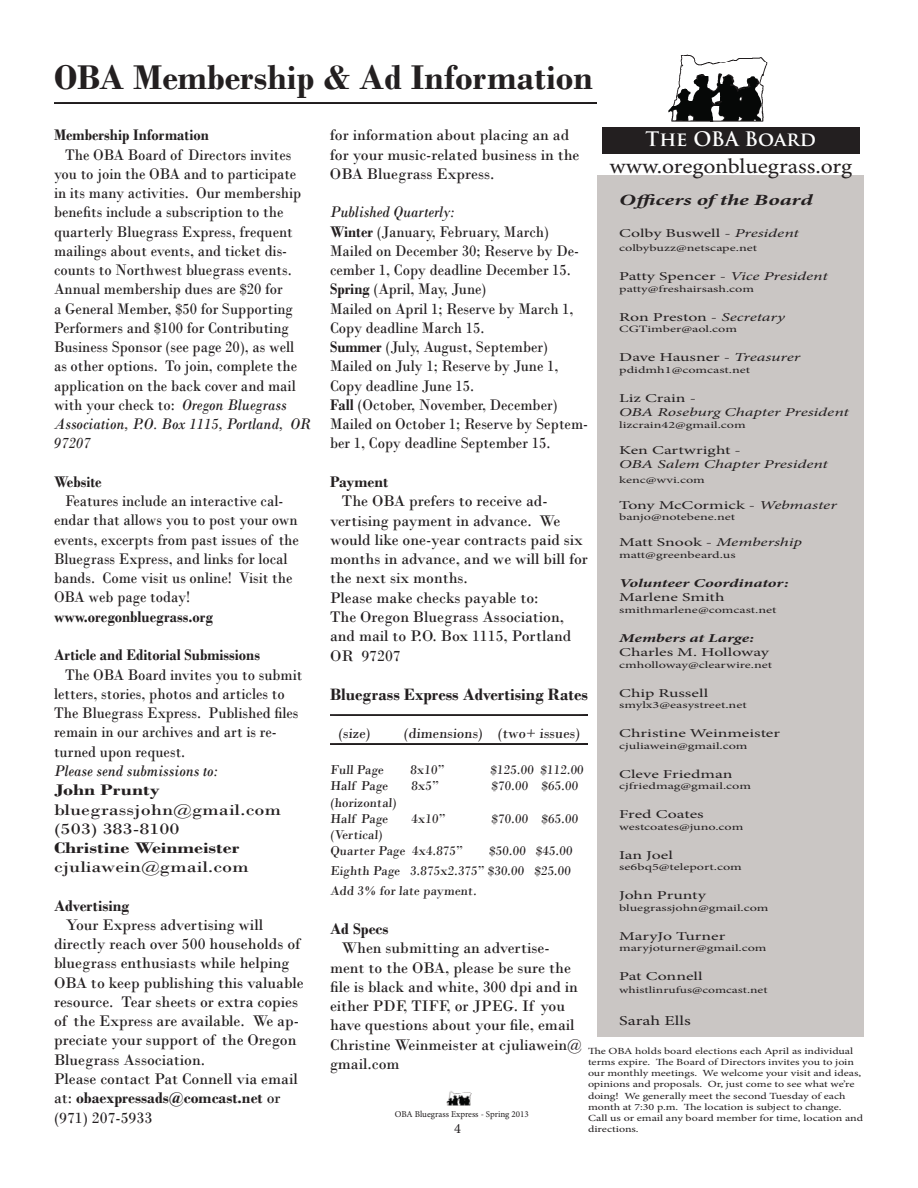
<style>
.page{position:relative;width:918px;height:1188px;background:#fff}
.page>*{position:absolute;margin:0;border:0;box-sizing:border-box;transform-origin:0 0}
.t1{font:700 36px "Bodoni";color:#231f20}
.t2{font:21px "Minion Pro";letter-spacing:-.005em;color:#231f20;scale:1.13 1}
.t3{font:700 19.5px "Trajan Pro";color:#fff}
.t4{font:700 17.25px "Bodoni";color:#231f20}
.t5{font:16.05px/19.2px "Bodoni";color:#231f20;scale:.93 1}
.t6{font:16.05px/19.4px "Bodoni";color:#231f20}
.t7{font:700 16.05px "Bodoni";color:#231f20;scale:.93 1}
.t8{font:16.05px/19.4px "Bodoni";color:#231f20;scale:1.28 1}
.t9{font:700 16.05px "Bodoni";color:#231f20;scale:1.28 1}
.t10{font:700 16.05px "Bodoni";color:#231f20}
.t11{font:italic 16.05px "Bodoni";color:#231f20;scale:.93 1}
.t12{font:italic 700 15.6px "Minion Pro";letter-spacing:-.005em;color:#231f20;scale:1.47 1}
.t13{font:15px "Bodoni";color:#231f20}
.t14{font:14.25px "Minion Pro";color:#231f20}
.t15{font:13.65px "Minion Pro";color:#231f20;scale:1.34 1}
.t16{font:13.5px/16.2px "Bodoni";color:#231f20}
.t17{font:12px "Minion Pro";letter-spacing:-.005em;color:#231f20;scale:1.47 1}
.t18{font:italic 12px "Minion Pro";letter-spacing:-.01em;color:#231f20;scale:1.47 1}
.t19{font:italic 700 12px "Minion Pro";letter-spacing:-.005em;color:#231f20;scale:1.47 1}
.t20{font:9.6px "Minion Pro";color:#231f20;scale:1.47 1}
.t21{font:9.6px "Minion Pro";color:#231f20;scale:1.42 1}
.t22{font:9.3px/11.2px "Minion Pro";letter-spacing:-.005em;color:#231f20;scale:1.28 1}
.t23{font:9px "Minion Pro";color:#231f20}
.s1{font-style:italic}
.s2{font-weight:700}
</style>
<div class="page">
<img style="left:447px;top:1091px;width:24px;height:14px">
<hr style="left:52px;top:100px;width:546px;height:4px;background:#231f20;opacity:.75">
<hr style="left:328px;top:713px;width:262px;height:4px;background:#231f20;opacity:.75">
<div style="left:328px;top:741px;width:262px;height:5px;background:#231f20;opacity:.75"></div>
<div style="left:598px;top:176px;width:266px;height:861px;background:#cac6c4"></div>
<img style="left:668px;top:54px;width:100px;height:68px">
<div style="left:602px;top:127px;width:258px;height:26px;background:#231f20"></div>
<h1 class="t1" style="left:54px;top:56px;width:541px">OBA Membership &amp; Ad Information</h1>
<p class="t7" style="left:54px;top:126px;width:168px">Membership Information</p>
<p class="t5" style="left:54px;top:145px;width:277px;text-indent:11px">The OBA Board of Directors invites you to join the OBA and to participate in its many activities. Our membership benefits include a subscription to the quarterly Bluegrass Express, frequent mailings about events, and ticket dis&shy;counts to Northwest bluegrass events.<br>Annual membership dues are $20 for<br>a General Member, $50 for Supporting Performers and $100 for Contributing Business Sponsor (see page 20), as well as other options. To join, complete the application on the back cover and mail with your check to: <span class="s1">Oregon Bluegrass Association, P.O. Box 1115, Portland, OR 97207</span></p>
<p class="t7" style="left:54px;top:472px;width:53px">Website</p>
<p class="t5" style="left:54px;top:491px;width:265px;text-indent:11px">Features include an interactive cal&shy;endar that allows you to post your own events, excerpts from past issues of the Bluegrass Express, and links for local bands. Come visit us online! Visit the OBA web page today!</p>
<p class="t7" style="left:54px;top:607px;width:172px">www.oregonbluegrass.org</p>
<p class="t7" style="left:54px;top:646px;width:223px">Article and Editorial Submissions</p>
<p class="t5" style="left:54px;top:665px;width:269px;text-indent:11px">The OBA Board invites you to submit letters, stories, photos and articles to The Bluegrass Express. Published files remain in our archives and art is re&shy;turned upon request.</p>
<p class="t11" style="left:54px;top:761px;width:178px">Please send submissions to:</p>
<p class="t9" style="left:54px;top:781px;width:84px">John Prunty</p>
<p class="t8" style="left:54px;top:800px;width:179px">bluegrassjohn@gmail.com (503) 383-8100</p>
<p class="t9" style="left:54px;top:838px;width:146px">Christine Weinmeister</p>
<p class="t8" style="left:54px;top:858px;width:154px">cjuliawein@gmail.com</p>
<p class="t10" style="left:54px;top:896px;width:77px">Advertising</p>
<p class="t6" style="left:54px;top:915px;width:251px;text-indent:12px">Your Express advertising will directly reach over 500 households of bluegrass enthusiasts while helping OBA to keep publishing this valuable resource. Tear sheets or extra copies of the Express are available. We ap&shy;preciate your support of the Oregon Bluegrass Association.<br>Please contact Pat Connell via email at: <span class="s2">obaexpressads@comcast.net</span> or (971) 207-5933</p>
<p class="t6" style="left:330px;top:125px;width:251px">for information about placing an ad for your music-related business in the<br>OBA Bluegrass Express.</p>
<p class="t5" style="left:330px;top:203px;width:279px"><span class="s1">Published Quarterly:<br></span><span class="s2">Winter</span> (January, February, March)<br>Mailed on December 30; Reserve by De&shy;cember 1, Copy deadline December 15.<br><span class="s2">Spring</span> (April, May, June)<br>Mailed on April 1; Reserve by March 1,<br>Copy deadline March 15.<br><span class="s2">Summer</span> (July, August, September)<br>Mailed on July 1; Reserve by June 1,<br>Copy deadline June 15.<br><span class="s2">Fall</span> (October, November, December)<br>Mailed on October 1; Reserve by Septem&shy;ber 1, Copy deadline September 15.</p>
<p class="t10" style="left:330px;top:472px;width:60px">Payment</p>
<p class="t6" style="left:330px;top:491px;width:259px;text-indent:12px">The OBA prefers to receive ad&shy;vertising payment in advance. We would like one-year contracts paid six months in advance, and we will bill for the next six months.<br>Please make checks payable to:<br>The Oregon Bluegrass Association, and mail to P.O. Box 1115, Portland<br>OR 97207</p>
<p class="t4" style="left:330px;top:685px;width:259px">Bluegrass Express Advertising Rates</p>
<p class="t13" style="left:338px;top:725px;width:35px">(size)</p>
<p class="t13" style="left:404px;top:725px;width:179px">(dimensions) (two+ issues)</p>
<p class="t16" style="left:330px;top:762px;width:56px">Full Page</p>
<p class="t16" style="left:410px;top:762px;width:36px">8x10”</p>
<p class="t16" style="left:490px;top:762px;width:96px">$125.00 $112.00</p>
<p class="t16" style="left:330px;top:778px;width:61px">Half Page</p>
<p class="t16" style="left:411px;top:778px;width:30px">8x5”</p>
<p class="t16" style="left:491px;top:778px;width:89px">$70.00 $65.00</p>
<p class="t16" style="left:330px;top:794px;width:69px">(horizontal)<br>Half Page</p>
<p class="t3" style="left:646px;top:126px;width:172px">The OBA Board</p>
<h2 class="t2" style="left:609px;top:152px;width:216px">www.oregonbluegrass.org</h2>
<p class="t12" style="left:619px;top:189px;width:133px">Officers of the Board</p>
<p class="t17" style="left:619px;top:225px;width:124px">Colby Buswell - <span class="s1">President</span></p>
<p class="t20" style="left:619px;top:242px;width:95px">colbybuzz@netscape.net</p>
<p class="t17" style="left:619px;top:268px;width:143px">Patty Spencer - <span class="s1">Vice President</span></p>
<p class="t20" style="left:619px;top:282px;width:93px">patty@freshairsash.com</p>
<p class="t17" style="left:619px;top:309px;width:114px">Ron Preston - <span class="s1">Secretary</span></p>
<p class="t20" style="left:619px;top:323px;width:82px">CGTimber@aol.com</p>
<p class="t17" style="left:619px;top:349px;width:125px">Dave Hausner - <span class="s1">Treasurer</span></p>
<p class="t20" style="left:619px;top:363px;width:91px">pdidmh1@comcast.net</p>
<p class="t17" style="left:619px;top:390px;width:54px">Liz Crain -</p>
<p class="t18" style="left:619px;top:404px;width:158px">OBA Roseburg Chapter President</p>
<p class="t20" style="left:619px;top:418px;width:88px">lizcrain42@gmail.com</p>
<p class="t17" style="left:619px;top:442px;width:84px">Ken Cartwright -</p>
<p class="t18" style="left:619px;top:456px;width:144px">OBA Salem Chapter President</p>
<p class="t20" style="left:619px;top:473px;width:60px">kenc@wvi.com</p>
<p class="t17" style="left:619px;top:497px;width:150px">Tony McCormick - <span class="s1">Webmaster</span></p>
<p class="t20" style="left:619px;top:511px;width:80px">banjo@notebene.net</p>
<p class="t17" style="left:619px;top:534px;width:126px">Matt Snook - <span class="s1">Membership</span></p>
<p class="t20" style="left:619px;top:548px;width:81px">matt@greenbeard.us</p>
<p class="t19" style="left:619px;top:574px;width:117px">Volunteer Coordinator:</p>
<p class="t17" style="left:619px;top:589px;width:73px">Marlene Smith</p>
<p class="t20" style="left:619px;top:603px;width:109px">smithmarlene@comcast.net</p>
<p class="t19" style="left:619px;top:629px;width:93px">Members at Large:</p>
<p class="t17" style="left:619px;top:644px;width:103px">Charles M. Holloway</p>
<p class="t20" style="left:619px;top:658px;width:106px">cmholloway@clearwire.net</p>
<p class="t17" style="left:619px;top:685px;width:62px">Chip Russell</p>
<p class="t20" style="left:619px;top:699px;width:88px">smylx3@easystreet.net</p>
<p class="t17" style="left:619px;top:725px;width:111px">Christine Weinmeister</p>
<p class="t20" style="left:619px;top:739px;width:89px">cjuliawein@gmail.com</p>
<p class="t17" style="left:619px;top:766px;width:79px">Cleve Friedman</p>
<p class="t20" style="left:619px;top:780px;width:91px">cjfriedmag@gmail.com</p>
<p class="t17" style="left:619px;top:806px;width:59px">Fred Coates</p>
<p class="t20" style="left:619px;top:820px;width:86px">westcoates@juno.com</p>
<p class="t17" style="left:619px;top:847px;width:38px">Ian Joel</p>
<p class="t20" style="left:619px;top:861px;width:85px">se6bq5@teleport.com</p>
<p class="t17" style="left:619px;top:887px;width:60px">John Prunty</p>
<p class="t20" style="left:619px;top:901px;width:103px">bluegrassjohn@gmail.com</p>
<p class="t17" style="left:619px;top:928px;width:74px">MaryJo Turner</p>
<p class="t20" style="left:619px;top:942px;width:102px">maryjoturner@gmail.com</p>
<p class="t17" style="left:619px;top:969px;width:58px">Pat Connell</p>
<p class="t21" style="left:619px;top:983px;width:106px">whistlinrufus@comcast.net</p>
<p class="t15" style="left:619px;top:1012px;width:55px">Sarah Ells</p>
<p class="t16" style="left:411px;top:810px;width:36px">4x10”</p>
<p class="t16" style="left:491px;top:810px;width:89px">$70.00 $65.00</p>
<p class="t16" style="left:330px;top:827px;width:135px">(Vertical)<br>Quarter Page 4x4.875”</p>
<p class="t16" style="left:330px;top:841px;width:245px;line-height:19.8px;text-align:justify;text-indent:159px">$50.00 $45.00<br>Eighth Page 3.875x2.375” $30.00 $25.00<br>Add 3% for late payment.</p>
<p class="t10" style="left:330px;top:919px;width:60px">Ad Specs</p>
<p class="t6" style="left:330px;top:938px;width:254px;text-indent:12px">When submitting an advertise&shy;ment to the OBA, please be sure the file is black and white, 300 dpi and in either PDF, TIFF, or JPEG. If you have questions about your file, email<br>Christine Weinmeister at cjuliawein@ gmail.com</p>
<p class="t22" style="left:588px;top:1045px;width:216px">The OBA holds board elections each April as individual terms expire. The Board of Directors invites you to join our monthly meetings. We welcome your visit and ideas, opinions and proposals. Or, just come to see what we’re doing! We generally meet the second Tuesday of each month at 7:30 p.m. The location is subject to change.<br>Call us or email any board member for time, location and directions.</p>
<p class="t23" style="left:395px;top:1108px;width:135px">OBA Bluegrass Express - Spring 2013</p>
<p class="t14" style="left:454px;top:1119px;width:8px">4</p>
</div>
